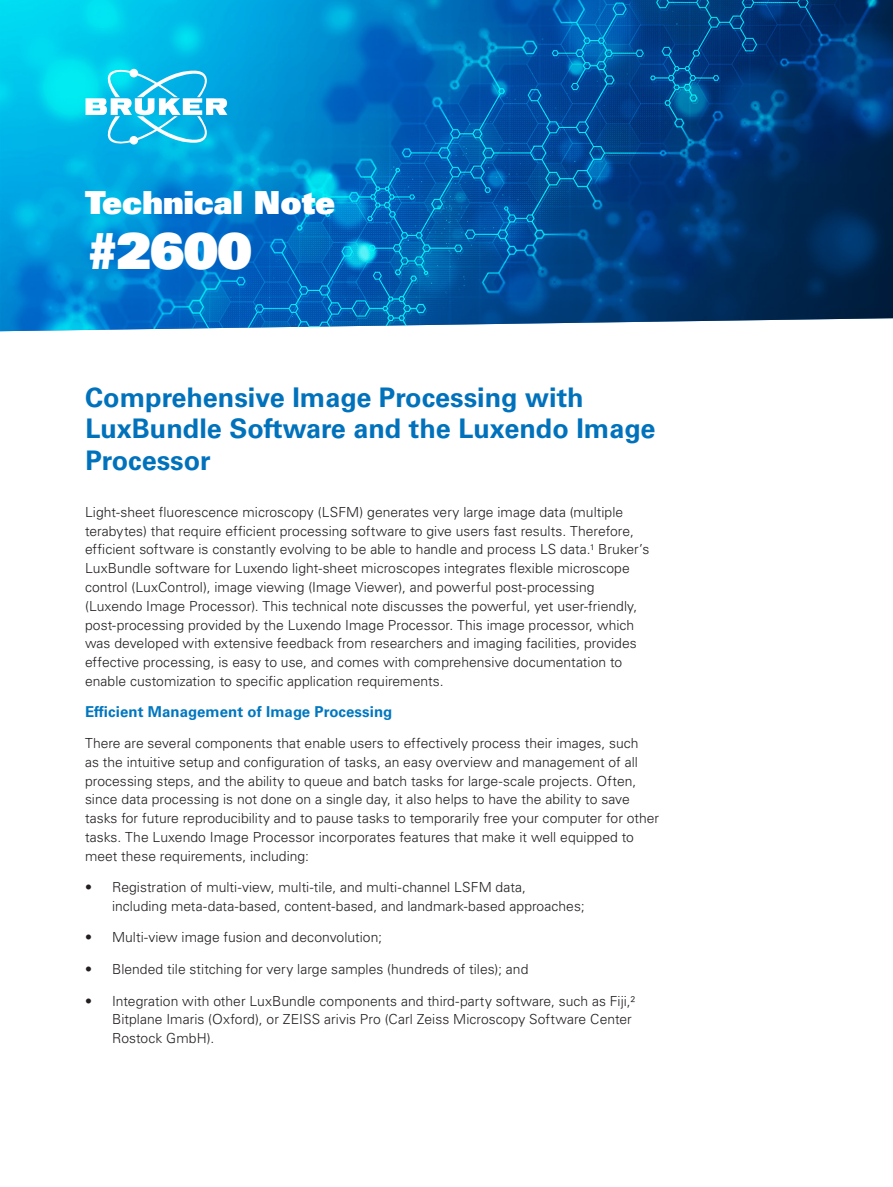
<style>
.page{position:relative;width:893px;height:1187px;background:#fff}
.page>*{position:absolute;margin:0;border:0;box-sizing:border-box;transform-origin:0 0}
.t1{font:900 49.95px "Univers LT";color:#fff}
.t2{font:900 31.95px "Univers LT";color:#fff}
.t3{font:700 27px/31.5px "Univers LT Std";color:#0072bc}
.t4{font:700 15px "Univers LT Std";letter-spacing:.005em;color:#0077c0}
.t5{font:300 13.8px/18.8px "Univers LT Std";letter-spacing:.005em;color:#231f20}
</style>
<div class="page">
<img style="left:0;top:0;width:893px;height:331px">
<svg style="left:86px;top:69px;width:148px;height:79px"></svg>
<h2 class="t2" style="left:85px;top:182px;width:252px">Technical Note</h2>
<h1 class="t1" style="left:85px;top:218px;width:169px">#2600</h1>
<h3 class="t3" style="left:85px;top:381px;width:572px">Comprehensive Image Processing with<br>LuxBundle Software and the Luxendo Image<br>Processor</h3>
<p class="t5" style="left:85px;top:502px;width:566px">Light-sheet fluorescence microscopy (LSFM) generates very large image data (multiple terabytes) that require efficient processing software to give users fast results. Therefore, efficient software is constantly evolving to be able to handle and process LS data.¹ Bruker’s LuxBundle software for Luxendo light-sheet microscopes integrates flexible microscope control (LuxControl), image viewing (Image Viewer), and powerful post-processing (Luxendo Image Processor). This technical note discusses the powerful, yet user-friendly, post-processing provided by the Luxendo Image Processor. This image processor, which was developed with extensive feedback from researchers and imaging facilities, provides effective processing, is easy to use, and comes with comprehensive documentation to enable customization to specific application requirements.</p>
<p class="t4" style="left:85px;top:702px;width:309px">Efficient Management of Image Processing</p>
<p class="t5" style="left:85px;top:733px;width:576px">There are several components that enable users to effectively process their images, such<br>as the intuitive setup and configuration of tasks, an easy overview and management of all processing steps, and the ability to queue and batch tasks for large-scale projects. Often, since data processing is not done on a single day, it also helps to have the ability to save tasks for future reproducibility and to pause tasks to temporarily free your computer for other tasks. The Luxendo Image Processor incorporates features that make it well equipped to meet these requirements, including:</p>
<p class="t5" style="left:112px;top:877px;width:474px;text-indent:-27px">• Registration of multi-view, multi-tile, and multi-channel LSFM data, including meta-data-based, content-based, and landmark-based approaches;</p>
<p class="t5" style="left:85px;top:928px;width:298px">• Multi-view image fusion and deconvolution;</p>
<p class="t5" style="left:85px;top:959px;width:445px">• Blended tile stitching for very large samples (hundreds of tiles); and</p>
<p class="t5" style="left:112px;top:991px;width:525px;text-indent:-27px">• Integration with other LuxBundle components and third-party software, such as Fiji,²<br>Bitplane Imaris (Oxford), or ZEISS arivis Pro (Carl Zeiss Microscopy Software Center<br>Rostock GmbH).</p>
</div>
